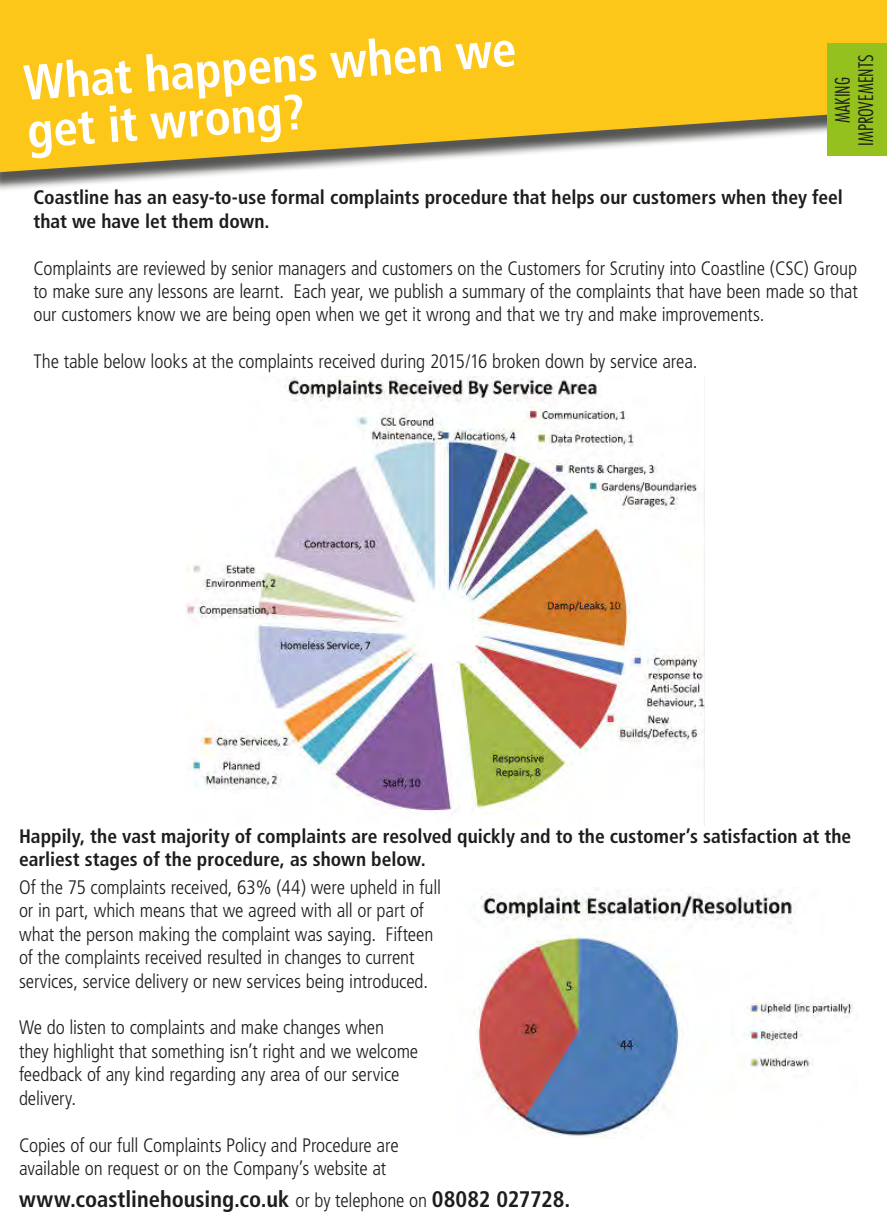
<style>
.page{position:relative;width:887px;height:1221px;background:#fff}
.page>*{position:absolute;margin:0;border:0;box-sizing:border-box;transform-origin:0 0}
.t1{font:700 condensed 49.5px/48px "Frutiger";color:#fff}
.t2{font:700 condensed 22.5px "Frutiger";color:#1d1d1b}
.t3{font:300 condensed 19.5px/23.4px "Frutiger";letter-spacing:-.005em;color:#1d1d1b}
.t4{font:700 condensed 19.5px/23.4px "Frutiger";color:#1d1d1b}
.t5{font:300 condensed 19.5px/23.4px "Futura";color:#1d1d1b;text-align:center}
.s1{font-weight:300;font-size:19.5px}
</style>
<div class="page">
<div style="left:0;top:0;width:886px;height:191px;background:#1d1d1b;opacity:.75"></div>
<svg style="left:0;top:0;width:886px;height:173px;background:#f2c637"></svg>
<div style="left:827px;top:43px;width:59px;height:113px;background:#95c11f"></div>
<img style="left:476px;top:889px;width:377px;height:249px">
<img style="left:185px;top:377px;width:518px;height:437px">
<p class="t1" style="left:22px;top:59px;width:495px;rotate:-4deg">What happens when we get it wrong?</p>
<p class="t5" style="left:830px;top:146px;width:93px;rotate:-90deg">MAKING<br>IMPROVEMENTS</p>
<p class="t4" style="left:33px;top:186px;width:810px">Coastline has an easy-to-use formal complaints procedure that helps our customers when they feel that we have let them down.</p>
<p class="t3" style="left:33px;top:256px;width:825px;text-align:justify">Complaints are reviewed by senior managers and customers on the Customers for Scrutiny into Coastline (CSC) Group to make sure any lessons are learnt. Each year, we publish a summary of the complaints that have been made so that our customers know we are being open when we get it wrong and that we try and make improvements.</p>
<p class="t3" style="left:33px;top:350px;width:665px">The table below looks at the complaints received during 2015/16 broken down by service area.</p>
<p class="t4" style="left:19px;top:824px;width:833px">Happily, the vast majority of complaints are resolved quickly and to the customer’s satisfaction at the earliest stages of the procedure, as shown below.</p>
<p class="t3" style="left:19px;top:875px;width:423px">Of the 75 complaints received, 63% (44) were upheld in full or in part, which means that we agreed with all or part of what the person making the complaint was saying. Fifteen of the complaints received resulted in changes to current services, service delivery or new services being introduced.</p>
<p class="t3" style="left:19px;top:1016px;width:400px">We do listen to complaints and make changes when they highlight that something isn’t right and we welcome feedback of any kind regarding any area of our service delivery.</p>
<p class="t3" style="left:19px;top:1133px;width:381px">Copies of our full Complaints Policy and Procedure are available on request or on the Company’s website at</p>
<p class="t2" style="left:19px;top:1185px;width:552px">www.coastlinehousing.co.uk <span class="s1">or by telephone on</span> 08082 027728.</p>
</div>
